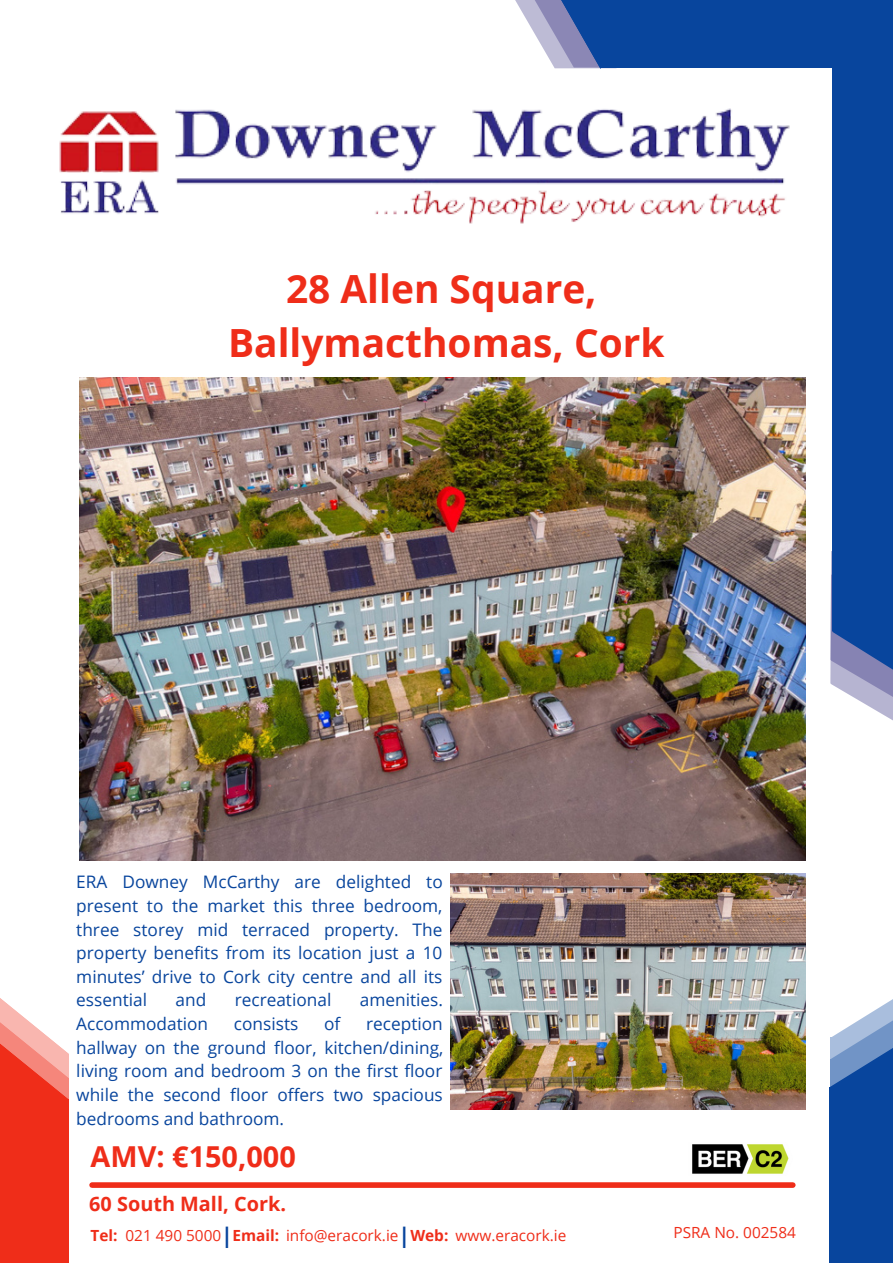
<style>
.page{position:relative;width:893px;height:1264px;background:#fff}
.page>*{position:absolute;margin:0;border:0;box-sizing:border-box;transform-origin:0 0}
.t1{font:700 38.85px/54px "Open Sans";color:#ef2d19;text-align:center}
.t2{font:700 28.8px "Open Sans";color:#ef2d19}
.t3{font:700 19.8px "Open Sans";color:#ef2d19}
.t4{font:17.25px/23.5px "Open Sans";color:#08459d;text-align:justify}
.t5{font:15.3px "Open Sans";color:#ef2d19}
.s1{font-weight:700}
.s2{font-weight:700;font-size:21.3px;color:#08459d}
</style>
<div class="page">
<div style="left:601px;top:0;width:291px;height:68px;background:#08459d"></div>
<div style="left:831px;top:0;width:61px;height:631px;background:#08459d"></div>
<svg style="left:805px;top:507px;width:87px;height:258px"></svg>
<div style="left:92px;top:1182px;width:700px;height:5px;background:#ef2d19"></div>
<img style="left:59px;top:108px;width:731px;height:116px">
<svg style="left:515px;top:0;width:102px;height:69px"></svg>
<img style="left:79px;top:377px;width:726px;height:483px">
<div style="left:0;top:1054px;width:69px;height:208px;background:#ef2d19"></div>
<svg style="left:0;top:998px;width:69px;height:101px"></svg>
<div style="left:830px;top:1037px;width:62px;height:225px;background:#08459d"></div>
<svg style="left:829px;top:1000px;width:63px;height:139px"></svg>
<img style="left:450px;top:873px;width:355px;height:236px">
<img style="left:692px;top:1144px;width:97px;height:30px">
<h1 class="t1" style="left:228px;top:261px;width:438px">28 Allen Square,<br>Ballymacthomas, Cork</h1>
<p class="t4" style="left:76px;top:869px;width:368px">ERA Downey McCarthy are delighted to present to the market this three bedroom, three storey mid terraced property. The property benefits from its location just a 10 minutes’ drive to Cork city centre and all its essential</p>
<p class="t4" style="left:175px;top:988px;width:32px">and</p>
<p class="t4" style="left:235px;top:988px;width:98px">recreational</p>
<p class="t4" style="left:360px;top:988px;width:85px">amenities.</p>
<p class="t4" style="left:76px;top:1011px;width:133px">Accommodation</p>
<p class="t4" style="left:234px;top:1011px;width:66px">consists</p>
<p class="t4" style="left:324px;top:1011px;width:18px">of</p>
<p class="t4" style="left:76px;top:1011px;width:368px;text-indent:290px">reception hallway on the ground floor, kitchen/dining, living room and bedroom 3 on the first floor while the second floor offers two spacious bedrooms and bathroom.</p>
<h2 class="t2" style="left:91px;top:1136px;width:207px">AMV: €150,000</h2>
<p class="t3" style="left:89px;top:1189px;width:198px">60 South Mall, Cork.</p>
<p class="t5" style="left:91px;top:1224px;width:477px"><span class="s1">Tel:</span> 021 490 5000<span class="s2">|</span><span class="s1">Email:</span> info@eracork.ie<span class="s2">|</span><span class="s1">Web:</span> www.eracork.ie</p>
<p class="t5" style="left:673px;top:1221px;width:124px">PSRA No. 002584</p>
</div>
